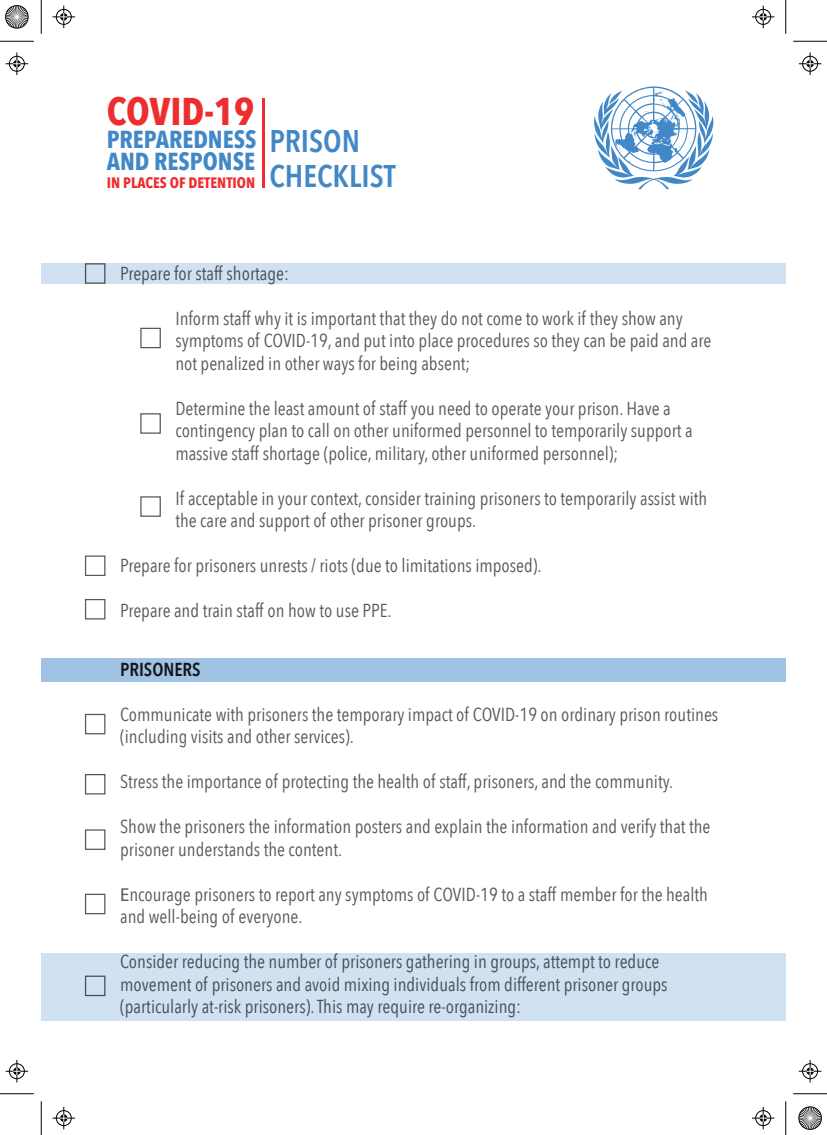
<style>
.page{position:relative;width:827px;height:1135px;background:#fff}
.page>*{position:absolute;margin:0;border:0;box-sizing:border-box;transform-origin:0 0}
.t1{font:700 38.62px "Avenir Next Condensed";color:#ee2d2f}
.t2{font:600 31.25px/34.5px "Avenir Next Condensed";color:#4288c7}
.t3{font:700 24.62px/22.5px "Avenir Next Condensed";color:#4288c7}
.t4{font:18.75px/22.5px "Avenir Next Condensed";color:#57585a}
.t5{font:600 18.75px "Avenir Next Condensed";color:#231f20}
.t6{font:700 15px "Avenir Next Condensed";color:#ee2d2f}
.s1{font-family:"Myriad Pro"}
</style>
<div class="page">
<div style="left:41px;top:658px;width:744px;height:23px;background:#a0c3e3"></div>
<div style="left:85px;top:555px;width:20px;height:21px;border:1px solid #57585a"></div>
<div style="left:85px;top:714px;width:20px;height:20px;border:1px solid #57585a"></div>
<div style="left:85px;top:774px;width:20px;height:20px;border:1px solid #57585a"></div>
<div style="left:85px;top:829px;width:20px;height:21px;border:1px solid #57585a"></div>
<div style="left:85px;top:894px;width:20px;height:20px;border:1px solid #57585a"></div>
<div style="left:140px;top:328px;width:21px;height:20px;border:1px solid #57585a"></div>
<div style="left:140px;top:496px;width:21px;height:21px;border:1px solid #57585a"></div>
<div style="left:140px;top:413px;width:21px;height:21px;border:1px solid #57585a"></div>
<svg style="left:594px;top:86px;width:119px;height:104px"></svg>
<hr style="left:262px;top:98px;width:3px;height:90px;background:#ee2d2f">
<div style="left:85px;top:599px;width:20px;height:20px;border:1px solid #57585a"></div>
<div style="left:41px;top:263px;width:744px;height:21px;background:#d0e1f1"></div>
<div style="left:41px;top:953px;width:744px;height:68px;background:#d0e1f1"></div>
<hr style="left:0;top:41px;width:34px;height:1px;background:#000">
<hr style="left:793px;top:41px;width:34px;height:1px;background:#000">
<hr style="left:0;top:1093px;width:34px;height:1px;background:#000">
<hr style="left:793px;top:1093px;width:34px;height:1px;background:#000">
<hr style="left:41px;top:0;width:1px;height:34px;background:#000">
<hr style="left:41px;top:1101px;width:1px;height:34px;background:#000">
<hr style="left:785px;top:0;width:1px;height:34px;background:#000">
<hr style="left:785px;top:1101px;width:1px;height:34px;background:#000">
<svg style="left:52px;top:6px;width:23px;height:22px"></svg>
<svg style="left:752px;top:6px;width:22px;height:22px"></svg>
<svg style="left:52px;top:1107px;width:23px;height:22px"></svg>
<svg style="left:752px;top:1107px;width:22px;height:22px"></svg>
<svg style="left:6px;top:53px;width:22px;height:22px"></svg>
<svg style="left:6px;top:1060px;width:22px;height:22px"></svg>
<svg style="left:798px;top:53px;width:23px;height:22px"></svg>
<svg style="left:798px;top:1060px;width:23px;height:22px"></svg>
<svg style="left:5px;top:5px;width:24px;height:24px"></svg>
<svg style="left:798px;top:1106px;width:24px;height:24px"></svg>
<h1 class="t1" style="left:107px;top:87px;width:149px">COVID-19</h1>
<h3 class="t3" style="left:107px;top:128px;width:151px">PREPAREDNESS<br>AND RESPONSE</h3>
<p class="t6" style="left:107px;top:174px;width:150px">IN PLACES OF DETENTION</p>
<h2 class="t2" style="left:269px;top:123px;width:128px">PRISON<br>CHECKLIST</h2>
<p class="t4" style="left:120px;top:261px;width:170px">Prepare for staff shortage:</p>
<p class="t4" style="left:175px;top:306px;width:537px">Inform staff why it is important that they do not come to work if they show any symptoms of COVID-19, and put into place procedures so they can be paid and are not penalized in other ways for being absent;</p>
<p class="t4" style="left:175px;top:396px;width:519px">Determine the least amount of staff you need to operate your prison. Have a contingency plan to call on other uniformed personnel to temporarily support a massive staff shortage (police, military, other uniformed personnel);</p>
<p class="t4" style="left:175px;top:486px;width:533px">If acceptable in your context, consider training prisoners to temporarily assist with the care and support of other prisoner groups.</p>
<p class="t4" style="left:120px;top:553px;width:423px">Prepare for prisoners unrests / riots (due to limitations imposed).</p>
<p class="t4" style="left:120px;top:598px;width:273px">Prepare and train staff on how to use PPE.</p>
<p class="t5" style="left:120px;top:653px;width:82px">PRISONERS</p>
<p class="t4" style="left:120px;top:702px;width:599px">Communicate with prisoners the temporary impact of COVID-19 on ordinary prison routines (including visits and other services).</p>
<p class="t4" style="left:120px;top:770px;width:554px">Stress the importance of protecting the health of staff, prisoners, and the community.</p>
<p class="t4" style="left:120px;top:815px;width:592px">Show the prisoners the information posters and explain the information and verify that the prisoner understands the content.</p>
<p class="t4" style="left:120px;top:882px;width:589px"><span class="s1">E</span>ncourage prisoners to report any symptoms of COVID-19 to a staff member for the health and well-being of everyone.</p>
<p class="t4" style="left:120px;top:950px;width:549px">Consider reducing the number of prisoners gathering in groups, attempt to reduce movement of prisoners and avoid mixing individuals from different prisoner groups (particularly at-risk prisoners). This may require re-organizing:</p>
</div>
